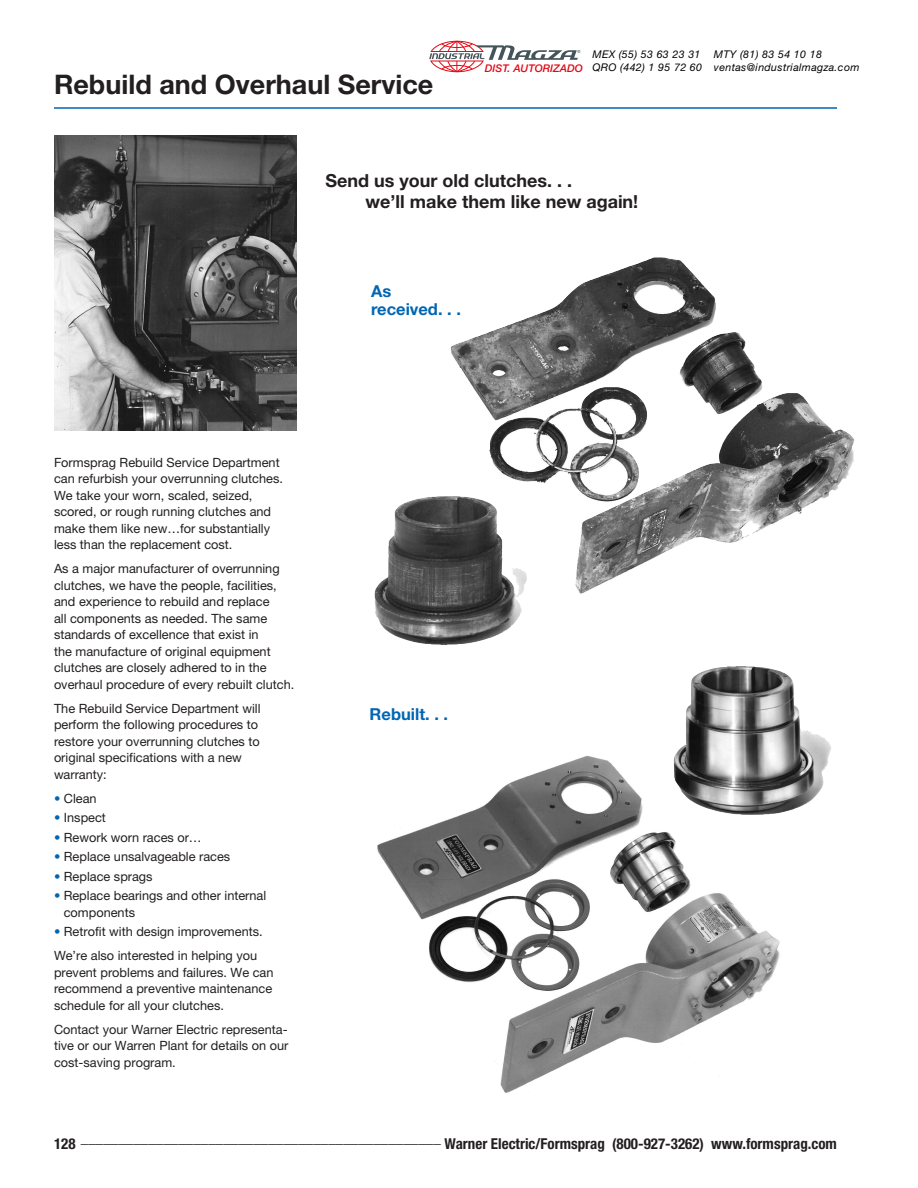
<style>
.page{position:relative;width:918px;height:1188px;background:#fff}
.page>*{position:absolute;margin:0;border:0;box-sizing:border-box;transform-origin:0 0}
.t1{font:700 27px "Helvetica Neue";color:#231f20}
.t2{font:700 18px/21px "Helvetica Neue";color:#231f20}
.t3{font:700 16.5px/18px "Helvetica Neue";color:#0066b3}
.t4{font:700 condensed 15px "Helvetica Neue";color:#231f20}
.t5{font:12.75px/16.5px "Helvetica Neue";color:#231f20}
.t6{font:italic 10.65px/13px "Helvetica Neue";letter-spacing:.035em;color:#000}
.t7{font:italic 500 10.65px "Helvetica Neue";color:#e20916}
.t8{font:4.2px "Arial";color:#44545a}
.s1{color:#0066b3}
</style>
<div class="page">
<hr style="left:54px;top:107px;width:783px;height:2px;background:#0066b3">
<img style="left:54px;top:135px;width:243px;height:295px">
<img style="left:377px;top:756px;width:403px;height:337px">
<img style="left:451px;top:258px;width:404px;height:336px">
<svg style="left:374px;top:472px;width:176px;height:130px"></svg>
<img style="left:375px;top:496px;width:152px;height:149px">
<div style="left:669px;top:660px;width:179px;height:162px;background:#fff"></div>
<img style="left:674px;top:666px;width:157px;height:149px">
<svg style="left:429px;top:40px;width:149px;height:33px"></svg>
<h1 class="t1" style="left:54px;top:75px;width:381px">Rebuild and Overhaul Service</h1>
<p class="t8" style="left:578px;top:49px;width:5px">®</p>
<p class="t7" style="left:485px;top:63px;width:100px">DIST. AUTORIZADO</p>
<p class="t6" style="left:593px;top:48px;width:111px">MEX (55) 53 63 23 31<br>QRO (442) 1 95 72 60</p>
<p class="t6" style="left:714px;top:48px;width:147px">MTY (81) 83 54 10 18 ventas@industrialmagza.com</p>
<h2 class="t2" style="left:366px;top:172px;width:274px;text-indent:-40px">Send us your old clutches. . .<br>we’ll make them like new again!</h2>
<p class="t5" style="left:54px;top:455px;width:231px">Formsprag Rebuild Service Department can refurbish your overrunning clutches.<br>We take your worn, scaled, seized, scored, or rough running clutches and make them like new…for substantially less than the replacement cost.</p>
<p class="t5" style="left:54px;top:562px;width:242px">As a major manufacturer of overrunning clutches, we have the people, facilities, and experience to rebuild and replace<br>all components as needed. The same standards of excellence that exist in<br>the manufacture of original equipment clutches are closely adhered to in the overhaul procedure of every rebuilt clutch.</p>
<p class="t5" style="left:54px;top:701px;width:208px">The Rebuild Service Department will perform the following procedures to restore your overrunning clutches to original specifications with a new warranty:</p>
<p class="t5" style="left:54px;top:791px;width:44px"><span class="s1">•</span> Clean</p>
<p class="t5" style="left:54px;top:811px;width:53px"><span class="s1">•</span> Inspect</p>
<p class="t5" style="left:54px;top:830px;width:149px"><span class="s1">•</span> Rework worn races or…</p>
<p class="t5" style="left:54px;top:850px;width:178px"><span class="s1">•</span> Replace unsalvageable races</p>
<p class="t5" style="left:54px;top:869px;width:100px"><span class="s1">•</span> Replace sprags</p>
<p class="t5" style="left:64px;top:888px;width:204px;text-indent:-10px"><span class="s1">•</span> Replace bearings and other internal components</p>
<p class="t5" style="left:54px;top:921px;width:210px;line-height:24px"><span class="s1">•</span> Retrofit with design improvements.<br>We’re also interested in helping you</p>
<p class="t5" style="left:54px;top:965px;width:221px;text-align:justify">prevent problems and failures. We can recommend a preventive maintenance schedule for all your clutches.</p>
<p class="t5" style="left:54px;top:1022px;width:236px;text-align:justify">Contact your Warner Electric representa&shy;tive or our Warren Plant for details on our cost-saving program.</p>
<p class="t3" style="left:371px;top:284px;width:91px">As received. . .</p>
<p class="t3" style="left:370px;top:706px;width:80px">Rebuilt. . .</p>
<p class="t4" style="left:54px;top:1138px;width:784px">128 ________________________________________________ Warner Electric/Formsprag (800-927-3262) www.formsprag.com</p>
</div>
